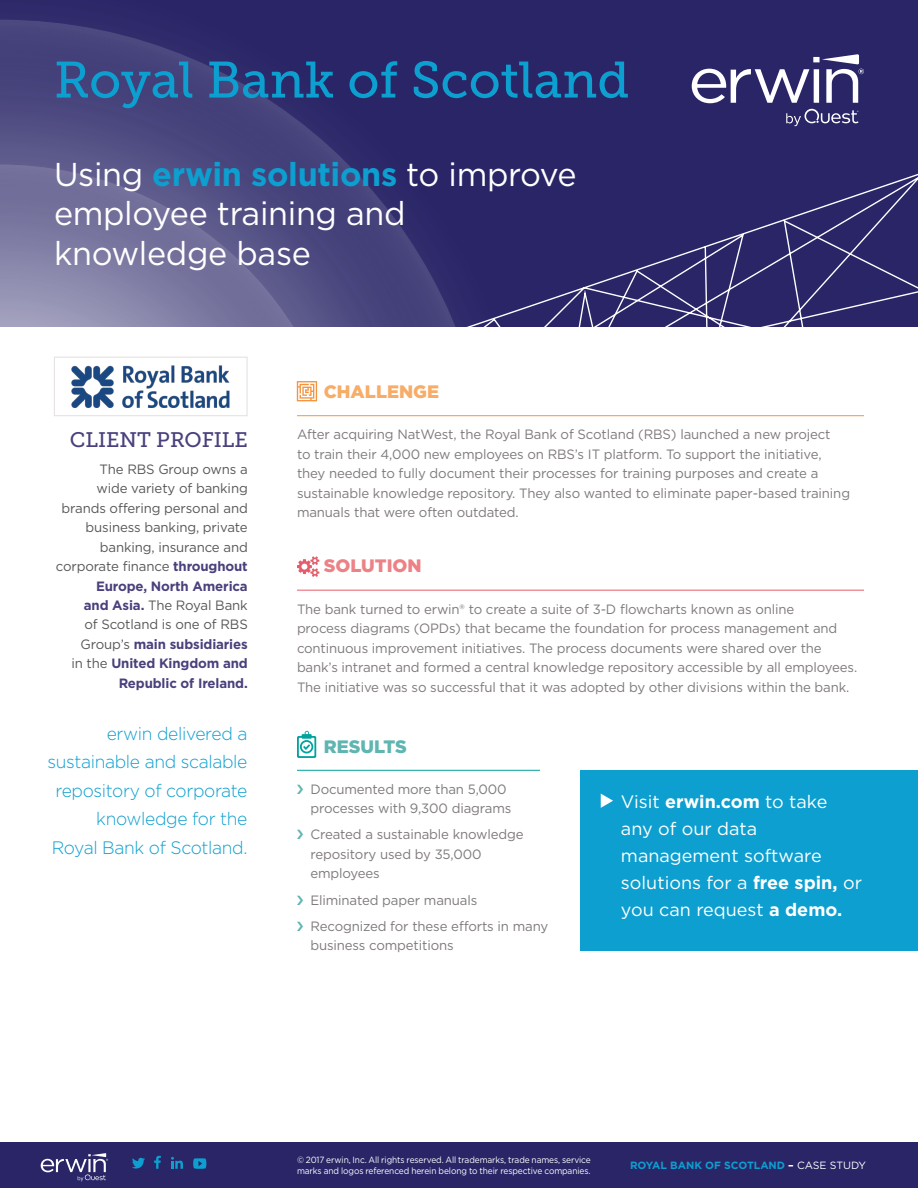
<style>
.page{position:relative;width:918px;height:1188px;background:#fff}
.page>*{position:absolute;margin:0;border:0;box-sizing:border-box;transform-origin:0 0}
.t1{font:51px "Museo Slab 500";color:#0c9fd0}
.t2{font:33px/39.6px "Gotham";letter-spacing:-.01em;color:#fff}
.t3{font:21px "Museo Slab 500";color:#4b407c}
.t4{font:18px/27px "Gotham";color:#fff}
.t5{font:300 18px/28.5px "Gotham";letter-spacing:-.02em;color:#0c9fd0;text-align:right}
.t6{font:900 18px "Gotham";color:#f7ac67}
.t7{font:900 18px "Gotham";color:#ec8285}
.t8{font:900 18px "Gotham";color:#5fb5b1}
.t9{font:13.5px/19.5px "Gotham";letter-spacing:-.01em;color:#7f797c}
.t10{font:13.5px/19.5px "Gotham";letter-spacing:-.01em;color:#575756;text-align:right}
.t11{font:700 10.5px "Gotham";color:#0c9fd0}
.t12{font:9px/10.8px "Gotham";letter-spacing:-.01em;color:#fff;scale:.93 1}
.t13{font:1.65px "Helvetica Neue";color:#fff}
.s1{font-weight:700;color:#0c9fd0}
.s2{font-weight:700;color:#4b407c}
.s3{font-weight:700}
.s4{color:#fff}
.s5{font-weight:400;color:#fff}
</style>
<div class="page">
<div style="left:0;top:1142px;width:918px;height:46px;background:#292567"></div>
<div style="left:54px;top:357px;width:193px;height:59px;border:1px solid #e3e0de"></div>
<div style="left:0;top:0;width:918px;height:326px;background:#292567"></div>
<svg style="left:0;top:20px;width:354px;height:150px;fill:#44417a"></svg>
<svg style="left:0;top:165px;width:346px;height:161px;background:#7c7aa2"></svg>
<svg style="left:151px;top:170px;width:767px;height:156px"></svg>
<svg style="left:132px;top:1157px;width:13px;height:12px"></svg>
<svg style="left:154px;top:1156px;width:7px;height:13px"></svg>
<svg style="left:171px;top:1157px;width:12px;height:12px"></svg>
<svg style="left:193px;top:1158px;width:13px;height:11px"></svg>
<hr style="left:297px;top:415px;width:567px;height:1px;background:#f4943f">
<svg style="left:297px;top:381px;width:20px;height:20px"></svg>
<hr style="left:297px;top:590px;width:567px;height:1px;background:#e75c6a">
<svg style="left:297px;top:556px;width:22px;height:21px"></svg>
<div style="left:580px;top:770px;width:338px;height:180px;background:#0c9fd0"></div>
<svg style="left:601px;top:794px;width:12px;height:14px"></svg>
<hr style="left:297px;top:770px;width:243px;height:1px;background:#00a39e">
<svg style="left:297px;top:731px;width:19px;height:27px"></svg>
<img style="left:72px;top:365px;width:158px;height:43px">
<svg style="left:786px;top:109px;width:73px;height:17px"></svg>
<svg style="left:692px;top:54px;width:172px;height:49px"></svg>
<svg style="left:41px;top:1153px;width:67px;height:28px"></svg>
<h1 class="t1" style="left:54px;top:52px;width:577px">Royal Bank of Scotland</h1>
<h2 class="t2" style="left:54px;top:154px;width:524px">Using <span class="s1">erwin solutions</span> to improve employee training and knowledge base</h2>
<h3 class="t6" style="left:324px;top:379px;width:117px">CHALLENGE</h3>
<p class="t13" style="left:857px;top:110px;width:3px">®</p>
<h3 class="t3" style="left:70px;top:428px;width:179px">CLIENT PROFILE</h3>
<p class="t10" style="left:56px;top:459px;width:193px">The RBS Group owns a<br>wide variety of banking brands offering personal and business banking, private banking, insurance and corporate finance <span class="s2">throughout<br>Europe, North America<br>and Asia.</span> The Royal Bank<br>of Scotland is one of RBS<br>Group’s <span class="s2">main subsidiaries<br></span>in the <span class="s2">United Kingdom and<br>Republic of Ireland.</span></p>
<h3 class="t5" style="left:48px;top:719px;width:201px">erwin delivered a sustainable and scalable repository of corporate knowledge for the<br>Royal Bank of Scotland.</h3>
<p class="t9" style="left:297px;top:424px;width:555px">After acquiring NatWest, the Royal Bank of Scotland (RBS) launched a new project<br>to train their 4,000 new employees on RBS’s IT platform. To support the initiative, they needed to fully document their processes for training purposes and create a sustainable knowledge repository. They also wanted to eliminate paper-based training manuals that were often outdated.</p>
<h3 class="t7" style="left:324px;top:554px;width:99px">SOLUTION</h3>
<p class="t9" style="left:297px;top:599px;width:562px">The bank turned to erwin® to create a suite of 3-D flowcharts known as online<br>process diagrams (OPDs) that became the foundation for process management and continuous improvement initiatives. The process documents were shared over the bank’s intranet and formed a central knowledge repository accessible by all employees.<br>The initiative was so successful that it was adopted by other divisions within the bank.</p>
<h3 class="t8" style="left:324px;top:734px;width:84px">RESULTS</h3>
<p class="t9" style="left:310px;top:779px;width:202px">Documented more than 5,000 processes with 9,300 diagrams</p>
<p class="t9" style="left:310px;top:825px;width:215px">Created a sustainable knowledge repository used by 35,000 employees</p>
<p class="t9" style="left:310px;top:887px;width:239px;line-height:26.2px">Eliminated paper manuals<br>Recognized for these efforts in many</p>
<p class="t9" style="left:310px;top:936px;width:145px">business competitions</p>
<h3 class="t4" style="left:621px;top:788px;width:242px">Visit <span class="s3">erwin.com</span> to take any of our data management software solutions for a <span class="s3">free spin,</span> or you can request <span class="s3">a demo.</span></h3>
<p class="t12" style="left:297px;top:1155px;width:317px">© 2017 erwin, Inc. All rights reserved. All trademarks, trade names, service marks and logos referenced herein belong to their respective companies.</p>
<p class="t11" style="left:630px;top:1159px;width:238px">ROYAL BANK OF SCOTLAND <span class="s4">–</span> <span class="s5">CASE STUDY</span></p>
</div>
